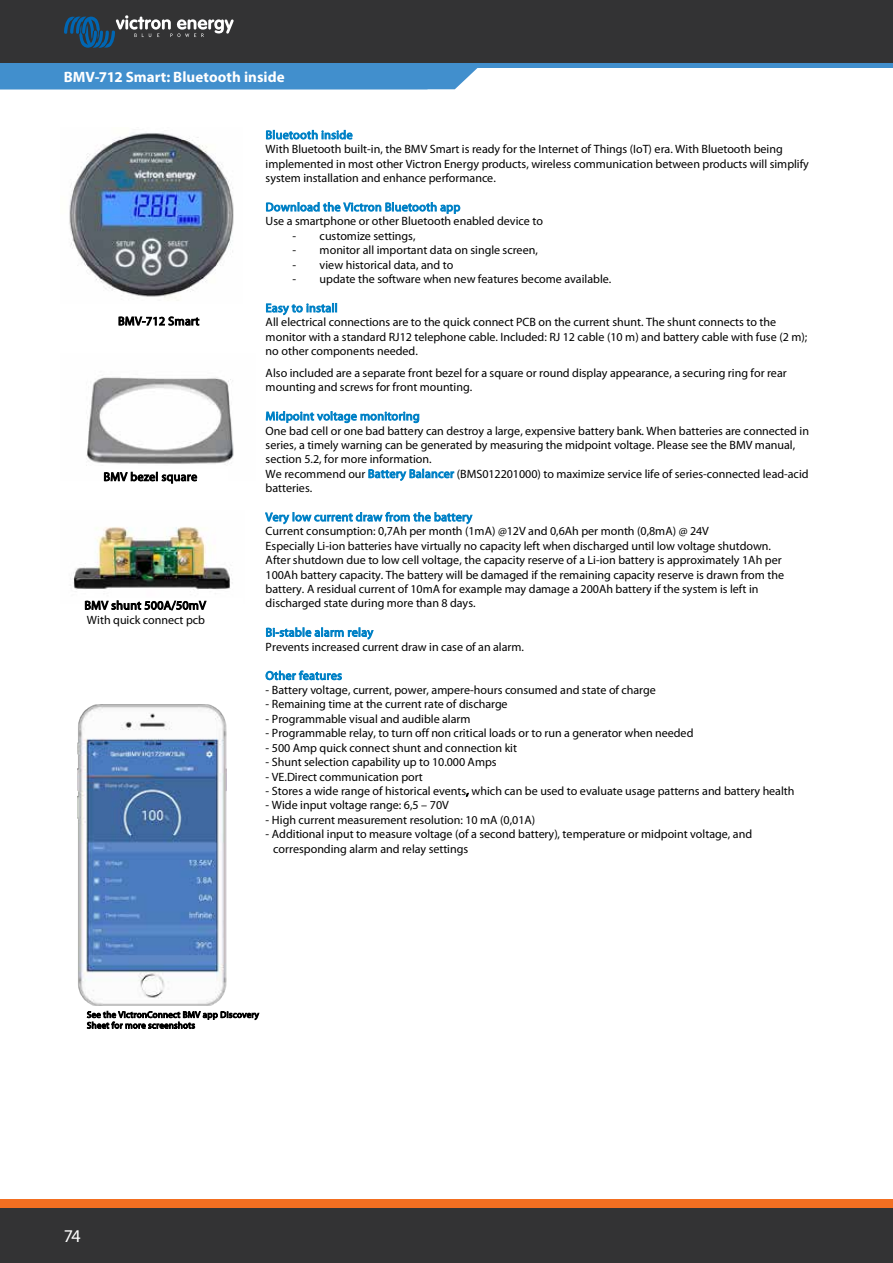
<style>
.page{position:relative;width:893px;height:1263px;background:#fff}
.page>*{position:absolute;margin:0;border:0;box-sizing:border-box;transform-origin:0 0}
.t1{font:18px "Myriad Pro";color:#fff}
.t2{font:700 15px "Myriad Pro";letter-spacing:.005em;color:#fff}
.t3{font:12px/14.4px "Myriad Pro";color:#000}
.t4{font:12px "Myriad Pro";letter-spacing:.025em;color:#0081c6}
.t5{font:12px "Myriad Pro";letter-spacing:.025em;color:#000}
.t6{font:9px/10.8px "Myriad Pro";letter-spacing:.025em;color:#000}
.s1{color:#0081c6}
</style>
<div class="page">
<div style="left:0;top:1208px;width:893px;height:55px;background:#333334"></div>
<div style="left:0;top:1199px;width:893px;height:9px;background:#f36f21"></div>
<div style="left:0;top:0;width:893px;height:64px;background:#333334"></div>
<svg style="left:64px;top:15px;width:170px;height:33px"></svg>
<hr style="left:0;top:64px;width:893px;height:4px;background:#418fcd">
<div style="left:0;top:68px;width:478px;height:21px;background:#418fcd"></div>
<img style="left:86px;top:377px;width:148px;height:89px">
<img style="left:73px;top:527px;width:160px;height:63px">
<img style="left:69px;top:133px;width:165px;height:168px">
<img style="left:77px;top:704px;width:149px;height:301px">
<p class="t2" style="left:64px;top:67px;width:222px">BMV-712 Smart: Bluetooth inside</p>
<p class="t5" style="left:118px;top:314px;width:83px">BMV-712 Smart</p>
<p class="t5" style="left:104px;top:469px;width:95px">BMV bezel square</p>
<p class="t3" style="left:84px;top:598px;width:123px">BMV shunt 500A/50mV<br>With quick connect pcb</p>
<p class="t4" style="left:266px;top:127px;width:88px">Bluetooth inside</p>
<p class="t3" style="left:266px;top:142px;width:545px">With Bluetooth built-in, the BMV Smart is ready for the Internet of Things (IoT) era. With Bluetooth being implemented in most other Victron Energy products, wireless communication between products will simplify system installation and enhance performance.</p>
<p class="t4" style="left:266px;top:200px;width:196px">Download the Victron Bluetooth app</p>
<p class="t3" style="left:266px;top:214px;width:279px">Use a smartphone or other Bluetooth enabled device to</p>
<p class="t3" style="left:293px;top:228px;width:125px">- customize settings,</p>
<p class="t3" style="left:293px;top:243px;width:247px">- monitor all important data on single screen,</p>
<p class="t3" style="left:293px;top:257px;width:162px">- view historical data, and to</p>
<p class="t3" style="left:293px;top:272px;width:320px">- update the software when new features become available.</p>
<p class="t4" style="left:266px;top:301px;width:73px">Easy to install</p>
<p class="t3" style="left:266px;top:315px;width:543px">All electrical connections are to the quick connect PCB on the current shunt. The shunt connects to the monitor with a standard RJ12 telephone cable. Included: RJ 12 cable (10 m) and battery cable with fuse (2 m); no other components needed.</p>
<p class="t3" style="left:266px;top:365px;width:523px">Also included are a separate front bezel for a square or round display appearance, a securing ring for rear mounting and screws for front mounting.</p>
<p class="t4" style="left:266px;top:409px;width:156px">Midpoint voltage monitoring</p>
<p class="t3" style="left:266px;top:423px;width:545px">One bad cell or one bad battery can destroy a large, expensive battery bank. When batteries are connected in series, a timely warning can be generated by measuring the midpoint voltage. Please see the BMV manual, section 5.2, for more information.<br>We recommend our <span class="s1">Battery Balancer</span> (BMS012201000) to maximize service life of series-connected lead-acid batteries.</p>
<p class="t4" style="left:266px;top:510px;width:208px">Very low current draw from the battery</p>
<p class="t3" style="left:266px;top:524px;width:520px">Current consumption: 0,7Ah per month (1mA) @12V and 0,6Ah per month (0,8mA) @ 24V<br>Especially Li-ion batteries have virtually no capacity left when discharged until low voltage shutdown.<br>After shutdown due to low cell voltage, the capacity reserve of a Li-ion battery is approximately 1Ah per 100Ah battery capacity. The battery will be damaged if the remaining capacity reserve is drawn from the battery. A residual current of 10mA for example may damage a 200Ah battery if the system is left in discharged state during more than 8 days.</p>
<p class="t4" style="left:266px;top:625px;width:109px">Bi-stable alarm relay</p>
<p class="t3" style="left:266px;top:639px;width:260px">Prevents increased current draw in case of an alarm.</p>
<p class="t4" style="left:266px;top:668px;width:78px">Other features</p>
<p class="t3" style="left:266px;top:682px;width:392px">- Battery voltage, current, power, ampere-hours consumed and state of charge</p>
<p class="t3" style="left:266px;top:697px;width:244px">- Remaining time at the current rate of discharge</p>
<p class="t3" style="left:266px;top:711px;width:206px">- Programmable visual and audible alarm</p>
<p class="t3" style="left:266px;top:726px;width:429px">- Programmable relay, to turn off non critical loads or to run a generator when needed</p>
<p class="t3" style="left:266px;top:740px;width:253px">- 500 Amp quick connect shunt and connection kit</p>
<p class="t3" style="left:266px;top:755px;width:233px">- Shunt selection capability up to 10.000 Amps</p>
<p class="t3" style="left:266px;top:769px;width:159px">- VE.Direct communication port</p>
<p class="t3" style="left:266px;top:783px;width:530px">- Stores a wide range of historical events, which can be used to evaluate usage patterns and battery health</p>
<p class="t3" style="left:266px;top:798px;width:185px">- Wide input voltage range: 6,5 – 70V</p>
<p class="t3" style="left:266px;top:812px;width:271px">- High current measurement resolution: 10 mA (0,01A)</p>
<p class="t3" style="left:273px;top:827px;width:480px;text-indent:-8px">- Additional input to measure voltage (of a second battery), temperature or midpoint voltage, and corresponding alarm and relay settings</p>
<p class="t6" style="left:87px;top:1009px;width:173px">See the VictronConnect BMV app Discovery<br>Sheet for more screenshots</p>
<h1 class="t1" style="left:64px;top:1224px;width:19px">74</h1>
</div>
